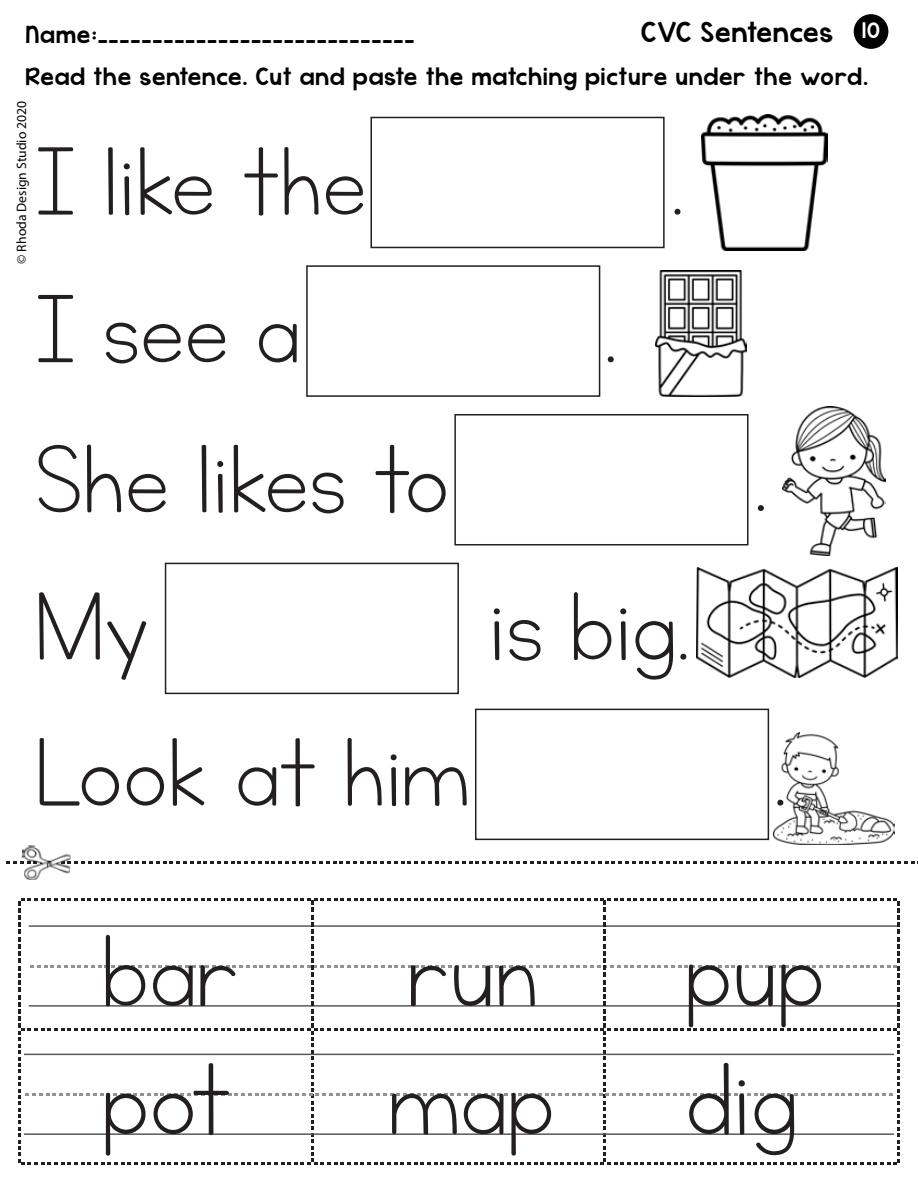
<style>
.page{position:relative;width:918px;height:1188px;background:#fff}
.page>*{position:absolute;margin:0;border:0;box-sizing:border-box;transform-origin:0 0}
.t1{font:120px "KG Neatly Printed";color:#231f20}
.t2{font:114px "KG Neatly Printed";color:#231f20}
.t3{font:29.7px "KG Whatthe Teacher Wants";letter-spacing:.06em;color:#000}
.t4{font:25.65px/42px "KG Whatthe Teacher Wants";letter-spacing:.06em;color:#000}
.t5{font:22.8px "KG Whatthe Teacher Wants";color:#fff}
.t6{font:13.65px "Myriad Pro";color:#000}
</style>
<div class="page">
<svg style="left:6px;top:861px;width:912px;height:3px"></svg>
<img style="left:20px;top:845px;width:51px;height:35px">
<svg style="left:18px;top:898px;width:882px;height:267px"></svg>
<div style="left:454px;top:414px;width:295px;height:131px;background:#fff;border:2px solid #231f20"></div>
<div style="left:165px;top:563px;width:294px;height:131px;background:#fff;border:2px solid #231f20"></div>
<div style="left:475px;top:709px;width:294px;height:131px;background:#fff;border:2px solid #231f20"></div>
<div style="left:370px;top:117px;width:295px;height:131px;background:#fff;border:2px solid #231f20"></div>
<div style="left:306px;top:265px;width:294px;height:132px;background:#fff;border:2px solid #231f20"></div>
<img style="left:783px;top:407px;width:102px;height:148px">
<img style="left:696px;top:568px;width:202px;height:109px">
<img style="left:656px;top:270px;width:91px;height:126px">
<img style="left:701px;top:115px;width:126px;height:135px">
<img style="left:773px;top:733px;width:122px;height:112px">
<div style="left:854px;top:14px;width:34px;height:35px;background:#000;border-radius:50%"></div>
<p class="t3" style="left:642px;top:22px;width:193px">CVC Sentences</p>
<p class="t5" style="left:863px;top:23px;width:18px">10</p>
<p class="t4" style="left:26px;top:16px;width:843px">Name:_____________________________<br>Read the sentence. Cut and paste the matching picture under the word.</p>
<p class="t6" style="left:17px;top:264px;width:164px;rotate:-90deg">© Rhoda Design Studio 2020</p>
<h2 class="t2" style="left:35px;top:109px;width:333px">I like the</h2>
<h2 class="t2" style="left:35px;top:256px;width:267px">I see a</h2>
<h2 class="t2" style="left:604px;top:256px;width:16px">.</h2>
<h2 class="t2" style="left:670px;top:109px;width:16px">.</h2>
<h2 class="t2" style="left:35px;top:406px;width:416px">She likes to</h2>
<h2 class="t2" style="left:35px;top:554px;width:116px">My</h2>
<h2 class="t2" style="left:489px;top:554px;width:203px">is big.</h2>
<h2 class="t2" style="left:35px;top:700px;width:436px">Look at him</h2>
<h2 class="t2" style="left:754px;top:405px;width:16px">.</h2>
<h2 class="t2" style="left:773px;top:700px;width:16px">.</h2>
<h1 class="t1" style="left:102px;top:894px;width:139px">bar</h1>
<h1 class="t1" style="left:407px;top:894px;width:419px">run pup</h1>
<h1 class="t1" style="left:102px;top:1023px;width:131px">pot</h1>
<h1 class="t1" style="left:389px;top:1023px;width:410px">map dig</h1>
</div>
